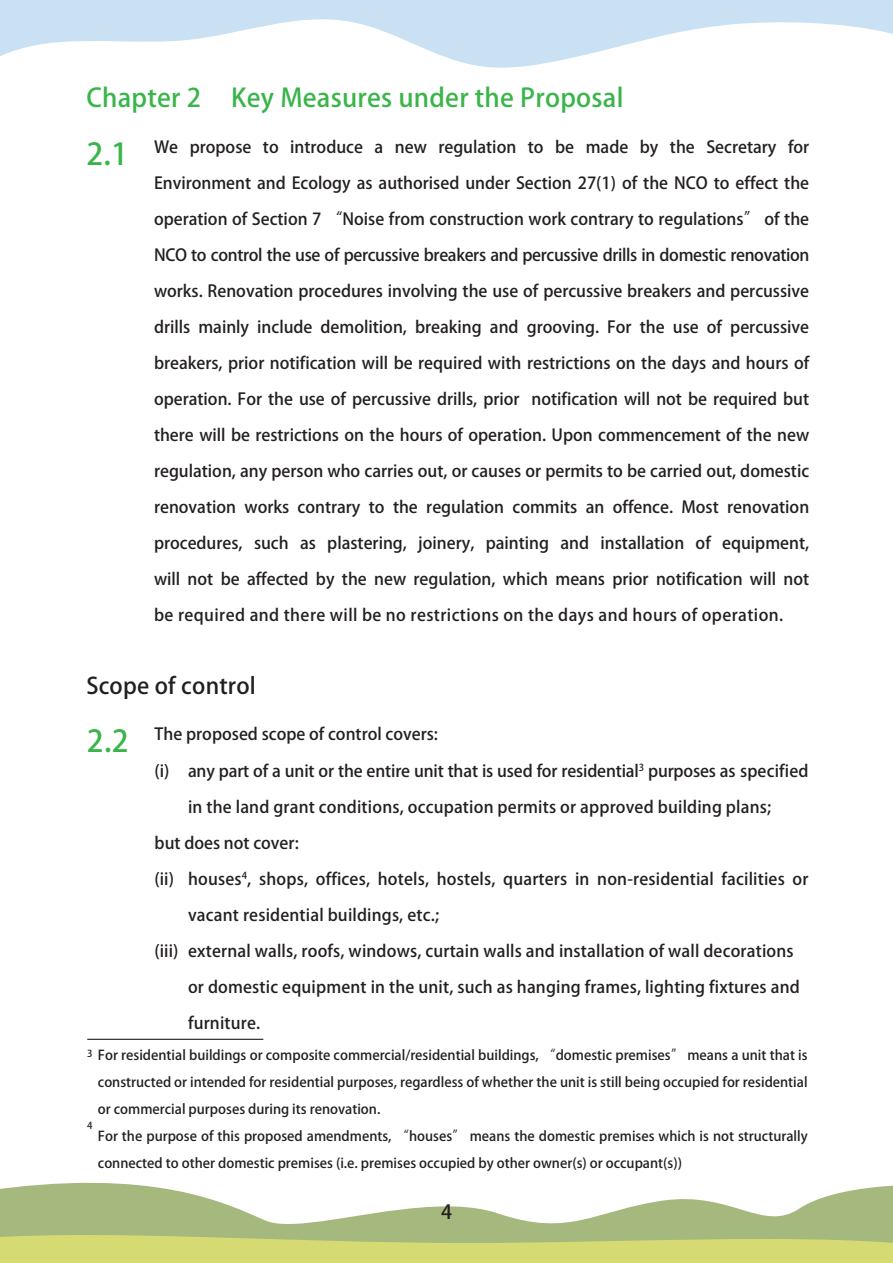
<style>
.page{position:relative;width:893px;height:1263px;background:#fff}
.page>*{position:absolute;margin:0;border:0;box-sizing:border-box;transform-origin:0 0}
.t1{font:700 25.5px "Adobe Fan Heiti Std";letter-spacing:.01em;color:#3ab54a}
.t2{font:700 22.5px "Adobe Fan Heiti Std";letter-spacing:.01em;color:#231f20}
.t3{font:700 19.5px "Adobe Fan Heiti Std";color:#231f20}
.t4{font:700 16.5px/36px "Adobe Fan Heiti Std";letter-spacing:.01em;color:#231f20}
.t5{font:700 13.5px/27px "Adobe Fan Heiti Std";color:#231f20}
.t6{font:700 9.6px "Adobe Fan Heiti Std";color:#231f20}
.s1{font-size:30px;color:#3ab54a}
</style>
<div class="page">
<svg style="left:0;top:1182px;width:893px;height:47px;fill:#a5b87d"></svg>
<svg style="left:0;top:1229px;width:893px;height:34px;background:#c6cf75"></svg>
<svg style="left:0;top:0;width:893px;height:68px;fill:#cae1f3"></svg>
<hr style="left:87px;top:1039px;width:176px;height:1px;background:#231f20">
<h1 class="t1" style="left:86px;top:83px;width:539px">Chapter 2 Key Measures under the Proposal</h1>
<p class="t4" style="left:154px;top:130px;width:657px;text-align:justify;text-indent:-68px"><span class="s1">2.1</span> We propose to introduce a new regulation to be made by the Secretary for Environment and Ecology as authorised under Section 27(1) of the NCO to effect the operation of Section 7 “Noise from construction work contrary to regulations” of the NCO to control the use of percussive breakers and percussive drills in domestic renovation works. Renovation procedures involving the use of percussive breakers and percussive drills mainly include demolition, breaking and grooving. For the use of percussive breakers, prior notification will be required with restrictions on the days and hours of operation. For the use of percussive drills, prior notification will not be required but there will be restrictions on the hours of operation. Upon commencement of the new regulation, any person who carries out, or causes or permits to be carried out, domestic renovation works contrary to the regulation commits an offence. Most renovation procedures, such as plastering, joinery, painting and installation of equipment, will not be affected by the new regulation, which means prior notification will not be required and there will be no restrictions on the days and hours of operation.</p>
<h2 class="t2" style="left:86px;top:673px;width:171px">Scope of control</h2>
<p class="t4" style="left:87px;top:717px;width:352px"><span class="s1">2.2</span> The proposed scope of control covers:</p>
<p class="t4" style="left:155px;top:753px;width:16px">(i)</p>
<p class="t4" style="left:188px;top:753px;width:622px">any part of a unit or the entire unit that is used for residential<sup>3</sup> purposes as specified in the land grant conditions, occupation permits or approved building plans;</p>
<p class="t4" style="left:155px;top:825px;width:146px">but does not cover: (ii)</p>
<p class="t4" style="left:188px;top:861px;width:622px">houses<sup>4</sup>, shops, offices, hotels, hostels, quarters in non-residential facilities or vacant residential buildings, etc.;<br>external walls, roofs, windows, curtain walls and installation of wall decorations or domestic equipment in the unit, such as hanging frames, lighting fixtures and furniture.</p>
<p class="t4" style="left:155px;top:933px;width:25px">(iii)</p>
<p class="t5" style="left:98px;top:1042px;width:711px">For residential buildings or composite commercial/residential buildings, “domestic premises” means a unit that is constructed or intended for residential purposes, regardless of whether the unit is still being occupied for residential or commercial purposes during its renovation.<br>For the purpose of this proposed amendments, “houses” means the domestic premises which is not structurally connected to other domestic premises (i.e. premises occupied by other owner(s) or occupant(s))</p>
<p class="t6" style="left:87px;top:1048px;width:7px">3</p>
<p class="t6" style="left:87px;top:1120px;width:7px">4</p>
<p class="t3" style="left:441px;top:1200px;width:12px">4</p>
</div>
